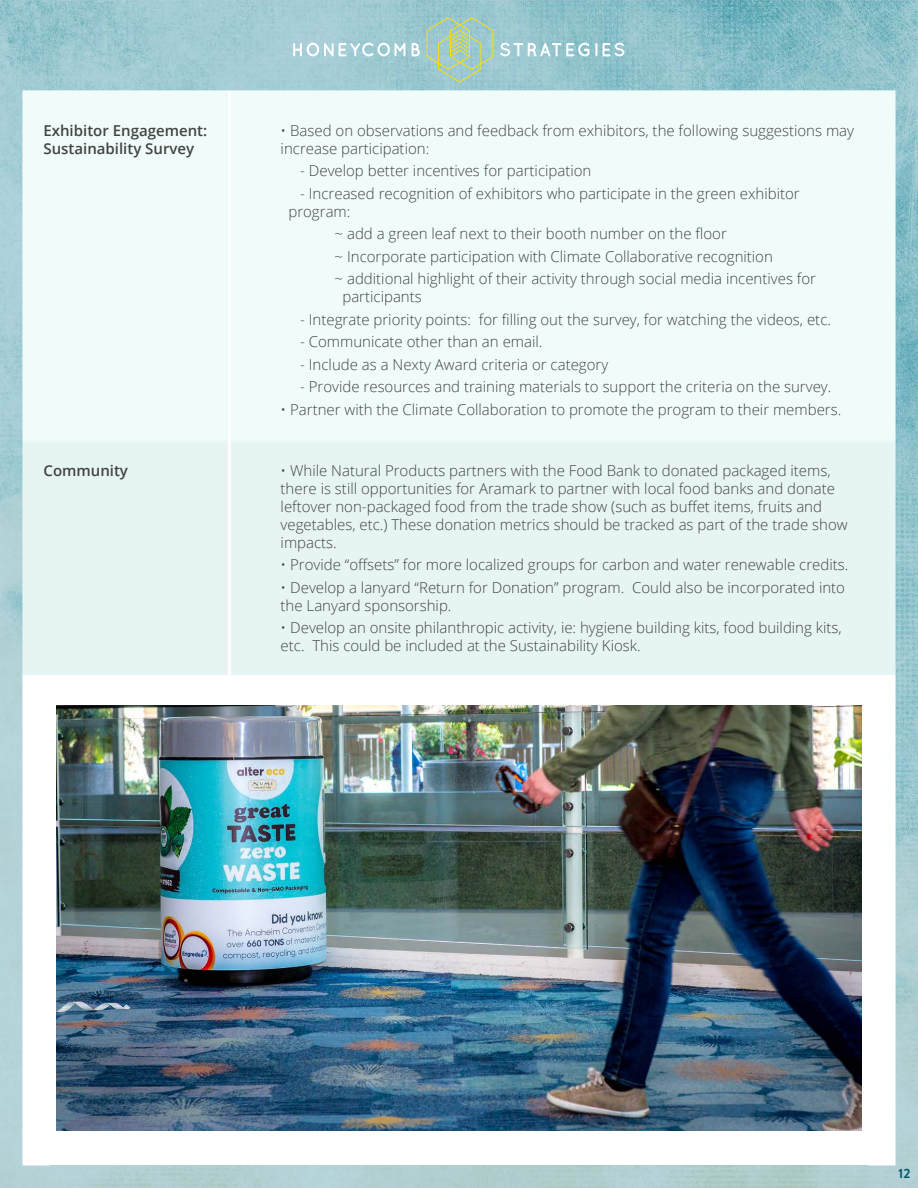
<style>
.page{position:relative;width:918px;height:1188px;background:#fff}
.page>*{position:absolute;margin:0;border:0;box-sizing:border-box;transform-origin:0 0}
.t1{font:300 15px/18px "Open Sans";color:#434343}
.t2{font:600 15px/18px "Open Sans";color:#434343}
.t3{font:700 13.5px "Brandon Grotesque";color:#005970}
</style>
<div class="page">
<div style="left:18px;top:441px;width:882px;height:234px;background:#e6f5f3"></div>
<div style="left:14px;top:79px;width:890px;height:363px;background:#eafbf8"></div>
<hr style="left:228px;top:68px;width:3px;height:614px;background:#fff">
<img style="left:0;top:0;width:918px;height:103px">
<img style="left:0;top:103px;width:51px;height:1085px">
<img style="left:867px;top:103px;width:51px;height:1085px">
<svg style="left:427px;top:17px;width:66px;height:66px;background:#a5cab8"></svg>
<svg style="left:293px;top:43px;width:112px;height:13px"></svg>
<svg style="left:412px;top:43px;width:8px;height:13px"></svg>
<svg style="left:500px;top:43px;width:97px;height:13px"></svg>
<svg style="left:603px;top:43px;width:21px;height:13px"></svg>
<img style="left:57px;top:706px;width:804px;height:424px">
<p class="t2" style="left:44px;top:121px;width:165px">Exhibitor Engagement:<br>Sustainability Survey</p>
<p class="t2" style="left:44px;top:461px;width:86px">Community</p>
<p class="t1" style="left:281px;top:121px;width:575px">• Based on observations and feedback from exhibitors, the following suggestions may increase participation:</p>
<p class="t1" style="left:300px;top:161px;width:293px">- Develop better incentives for participation</p>
<p class="t1" style="left:288px;top:184px;width:513px;text-indent:12px">- Increased recognition of exhibitors who participate in the green exhibitor program:</p>
<p class="t1" style="left:335px;top:222px;width:483px;line-height:22.5px">~ add a green leaf next to their booth number on the floor<br>~ Incorporate participation with Climate Collaborative recognition<br>~ additional highlight of their activity through social media incentives for</p>
<p class="t1" style="left:342px;top:287px;width:81px">participants</p>
<p class="t1" style="left:300px;top:310px;width:532px">- Integrate priority points: for filling out the survey, for watching the videos, etc.</p>
<p class="t1" style="left:300px;top:332px;width:244px">- Communicate other than an email.</p>
<p class="t1" style="left:300px;top:355px;width:310px">- Include as a Nexty Award criteria or category</p>
<p class="t1" style="left:300px;top:377px;width:533px">- Provide resources and training materials to support the criteria on the survey.</p>
<p class="t1" style="left:281px;top:400px;width:562px">• Partner with the Climate Collaboration to promote the program to their members.</p>
<p class="t1" style="left:281px;top:461px;width:569px">• While Natural Products partners with the Food Bank to donated packaged items, there is still opportunities for Aramark to partner with local food banks and donate leftover non-packaged food from the trade show (such as buffet items, fruits and vegetables, etc.) These donation metrics should be tracked as part of the trade show impacts.</p>
<p class="t1" style="left:281px;top:556px;width:569px">• Provide “offsets” for more localized groups for carbon and water renewable credits.</p>
<p class="t1" style="left:281px;top:578px;width:566px">• Develop a lanyard “Return for Donation” program. Could also be incorporated into the Lanyard sponsorship.</p>
<p class="t1" style="left:281px;top:619px;width:563px">• Develop an onsite philanthropic activity, ie: hygiene building kits, food building kits, etc. This could be included at the Sustainability Kiosk.</p>
<p class="t3" style="left:899px;top:1164px;width:13px">12</p>
</div>
